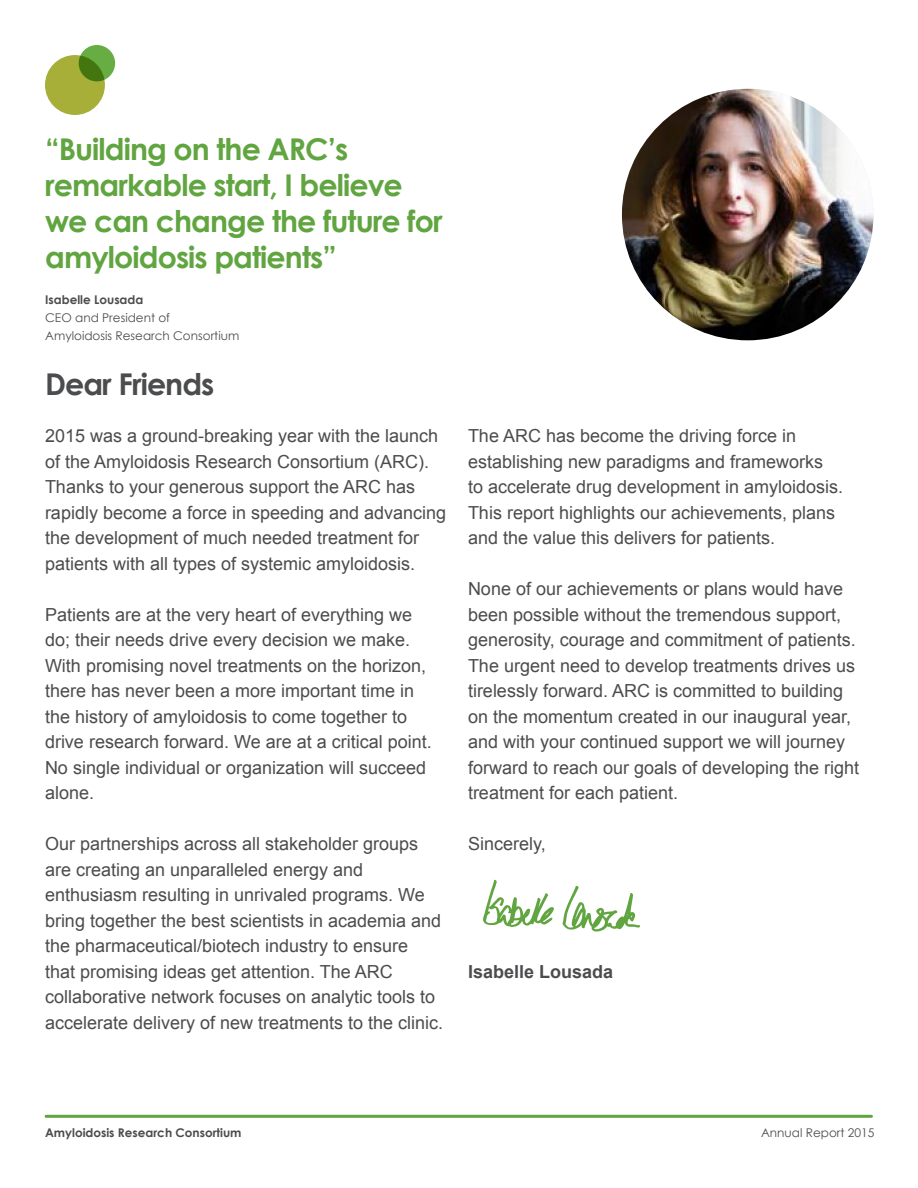
<style>
.page{position:relative;width:918px;height:1188px;background:#fff}
.page>*{position:absolute;margin:0;border:0;box-sizing:border-box;transform-origin:0 0}
.t1{font:700 30px/36px "Century Gothic";letter-spacing:-.03em;color:#61a541}
.t2{font:700 30px "Century Gothic";letter-spacing:-.03em;color:#4b4c4d}
.t3{font:18px/25.5px "Arial";color:#4b4c4d}
.t4{font:700 18px "Arial";color:#4b4c4d}
.t5{font:12px "Century Gothic";color:#4b4c4d}
.t6{font:700 12px "Century Gothic";color:#4b4c4d}
</style>
<div class="page">
<div style="left:45px;top:55px;width:60px;height:60px;background:#a7af38;border-radius:50%"></div>
<svg style="left:79px;top:45px;width:36px;height:36px"></svg>
<img style="left:622px;top:89px;width:251px;height:251px;border-radius:126px">
<hr style="left:46px;top:1115px;width:825px;height:3px;background:#61a541">
<img style="left:483px;top:879px;width:157px;height:53px">
<p class="t1" style="left:45px;top:131px;width:305px">“Building on the ARC’s</p>
<p class="t1" style="left:45px;top:167px;width:359px">remarkable start, I believe</p>
<p class="t1" style="left:45px;top:203px;width:399px">we can change the future for amyloidosis patients”</p>
<p class="t6" style="left:45px;top:292px;width:100px">Isabelle Lousada</p>
<p class="t5" style="left:45px;top:311px;width:126px">CEO and President of</p>
<p class="t5" style="left:45px;top:329px;width:196px">Amyloidosis Research Consortium</p>
<p class="t2" style="left:45px;top:365px;width:171px">Dear Friends</p>
<p class="t3" style="left:45px;top:423px;width:403px">2015 was a ground-breaking year with the launch of the Amyloidosis Research Consortium (ARC).<br>Thanks to your generous support the ARC has rapidly become a force in speeding and advancing the development of much needed treatment for patients with all types of systemic amyloidosis.</p>
<p class="t3" style="left:45px;top:602px;width:388px">Patients are at the very heart of everything we do; their needs drive every decision we make.<br>With promising novel treatments on the horizon, there has never been a more important time in the history of amyloidosis to come together to drive research forward. We are at a critical point.<br>No single individual or organization will succeed alone.</p>
<p class="t3" style="left:45px;top:831px;width:400px">Our partnerships across all stakeholder groups are creating an unparalleled energy and enthusiasm resulting in unrivaled programs. We bring together the best scientists in academia and the pharmaceutical/biotech industry to ensure<br>that promising ideas get attention. The ARC collaborative network focuses on analytic tools to accelerate delivery of new treatments to the clinic.</p>
<p class="t3" style="left:468px;top:423px;width:357px">The ARC has become the driving force in establishing new paradigms and frameworks</p>
<p class="t3" style="left:468px;top:474px;width:377px">to accelerate drug development in amyloidosis.</p>
<p class="t3" style="left:468px;top:500px;width:369px">This report highlights our achievements, plans</p>
<p class="t3" style="left:468px;top:525px;width:309px">and the value this delivers for patients.</p>
<p class="t3" style="left:468px;top:576px;width:393px">None of our achievements or plans would have been possible without the tremendous support, generosity, courage and commitment of patients.<br>The urgent need to develop treatments drives us tirelessly forward. ARC is committed to building on the momentum created in our inaugural year, and with your continued support we will journey forward to reach our goals of developing the right treatment for each patient.</p>
<p class="t3" style="left:468px;top:831px;width:79px">Sincerely,</p>
<p class="t4" style="left:468px;top:959px;width:147px">Isabelle Lousada</p>
<p class="t6" style="left:45px;top:1125px;width:198px">Amyloidosis Research Consortium</p>
<p class="t5" style="left:761px;top:1125px;width:115px">Annual Report 2015</p>
</div>
